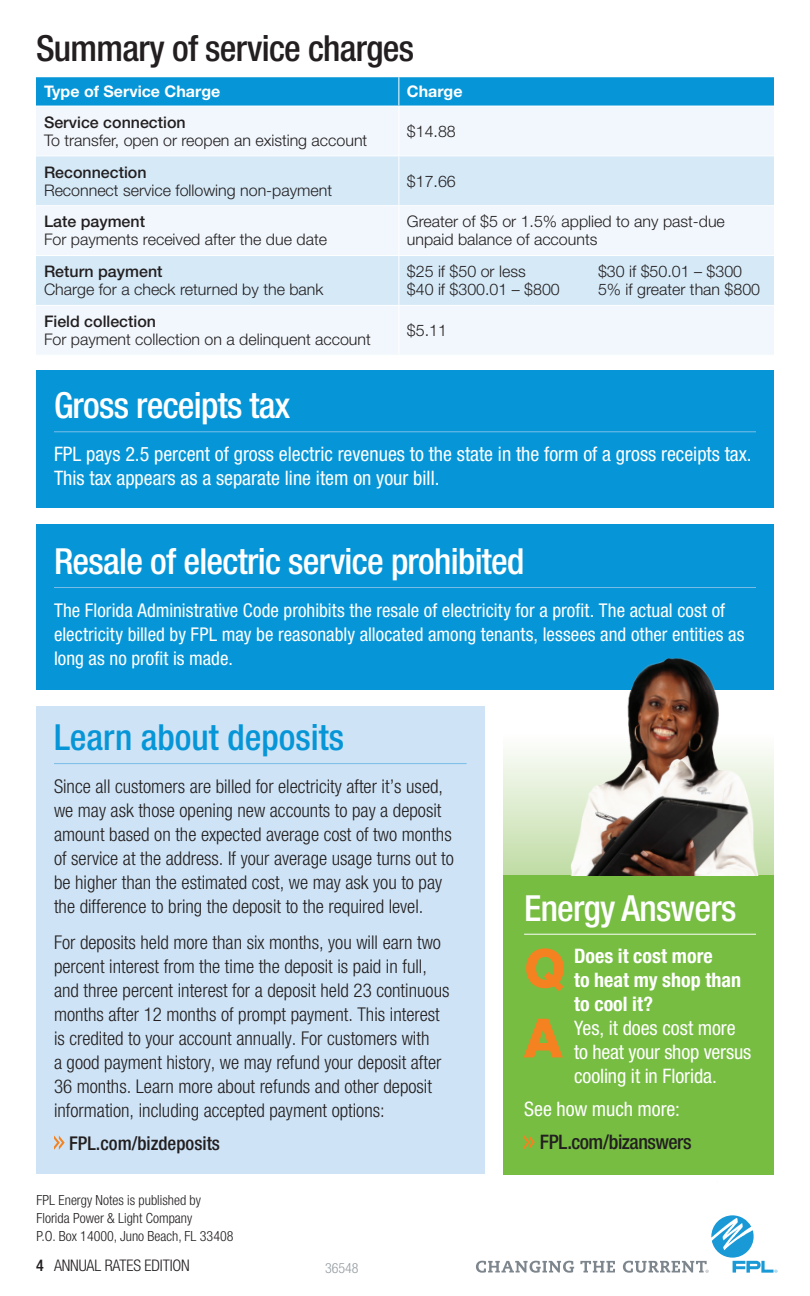
<style>
.page{position:relative;width:810px;height:1296px;background:#fff}
.page>*{position:absolute;margin:0;border:0;box-sizing:border-box;transform-origin:0 0}
.t1{font:800 54.2px "Helvetica Neue LT Std";color:#f58220}
.t2{font:800 53.6px "Helvetica Neue LT Std";color:#f58220}
.t3{font:500 condensed 36px "Helvetica Neue LT Std";letter-spacing:-.02em;color:#fff}
.t4{font:500 condensed 36px "Helvetica Neue LT Std";letter-spacing:-.02em;color:#231f20}
.t5{font:500 condensed 36px "Helvetica Neue LT Std";color:#0696d7}
.t6{font:condensed 20px/24px "Helvetica Neue LT Std";color:#fff}
.t7{font:700 condensed 20px/24px "Helvetica Neue LT Std";color:#fff}
.t8{font:500 condensed 20px "Helvetica Neue LT Std";letter-spacing:-.025em;color:#231f20}
.t9{font:300 condensed 19px/24px "Helvetica Neue LT Std";color:#231f20}
.t10{font:condensed 19px/24px "Helvetica Neue LT Std";letter-spacing:.005em;color:#fff}
.t11{font:500 condensed 19px "Helvetica Neue LT Std";color:#231f20}
.t12{font:300 16px/18px "Helvetica Neue LT Std";color:#231f20}
.t13{font:500 16px "Helvetica Neue LT Std";color:#231f20}
.t14{font:700 16px "Helvetica Neue LT Std";color:#fff}
.t15{font:300 condensed 16px "Helvetica Neue LT Std";letter-spacing:-.01em;color:#231f20}
.t16{font:300 condensed 14px/18px "Helvetica Neue LT Std";color:#231f20}
.t17{font:300 condensed 14px "Helvetica Neue LT Std";color:#959ca1}
.s1{font-weight:500}
</style>
<div class="page">
<div style="left:36px;top:370px;width:738px;height:138px;background:#0696d7"></div>
<hr style="left:54px;top:431px;width:702px;height:1px;background:#78bde8">
<div style="left:36px;top:107px;width:738px;height:248px;background:#f1f7fc"></div>
<svg style="left:36px;top:156px;width:738px;height:149px;fill:#d5e9f7"></svg>
<svg style="left:36px;top:77px;width:738px;height:29px;background:#0c98d7"></svg>
<hr style="left:398px;top:107px;width:1px;height:48px;background:#fff">
<hr style="left:36px;top:155px;width:363px;height:1px;background:#fff">
<hr style="left:399px;top:155px;width:191px;height:1px;background:#fff">
<hr style="left:398px;top:156px;width:1px;height:49px;background:#fff">
<hr style="left:590px;top:155px;width:184px;height:1px;background:#fff">
<hr style="left:36px;top:205px;width:363px;height:1px;background:#fff">
<hr style="left:399px;top:205px;width:191px;height:1px;background:#fff">
<hr style="left:398px;top:206px;width:1px;height:49px;background:#fff">
<hr style="left:590px;top:205px;width:184px;height:1px;background:#fff">
<hr style="left:36px;top:255px;width:363px;height:1px;background:#fff">
<hr style="left:399px;top:255px;width:191px;height:1px;background:#fff">
<hr style="left:398px;top:256px;width:1px;height:49px;background:#fff">
<hr style="left:590px;top:255px;width:184px;height:1px;background:#fff">
<hr style="left:36px;top:305px;width:363px;height:1px;background:#fff">
<hr style="left:399px;top:305px;width:191px;height:1px;background:#fff">
<hr style="left:398px;top:306px;width:1px;height:49px;background:#fff">
<hr style="left:590px;top:305px;width:184px;height:1px;background:#fff">
<div style="left:503px;top:734px;width:271px;height:142px;background:linear-gradient(to bottom,#fefefe,#c0dca4)"></div>
<svg style="left:476px;top:1261px;width:98px;height:12px"></svg>
<svg style="left:580px;top:1261px;width:35px;height:11px"></svg>
<svg style="left:623px;top:1215px;width:154px;height:58px"></svg>
<div style="left:36px;top:706px;width:449px;height:468px;background:#cee3f5"></div>
<hr style="left:54px;top:763px;width:413px;height:1px;background:#78bde8">
<svg style="left:54px;top:1135px;width:11px;height:15px"></svg>
<div style="left:503px;top:876px;width:271px;height:299px;background:#76bd42"></div>
<hr style="left:524px;top:934px;width:232px;height:1px;background:#fff">
<svg style="left:524px;top:1135px;width:11px;height:14px"></svg>
<div style="left:36px;top:524px;width:738px;height:165px;background:#0696d7"></div>
<hr style="left:54px;top:587px;width:702px;height:1px;background:#78bde8">
<img style="left:563px;top:658px;width:207px;height:217px">
<h3 class="t4" style="left:36px;top:27px;width:380px">Summary of service charges</h3>
<p class="t14" style="left:44px;top:82px;width:178px">Type of Service Charge</p>
<p class="t14" style="left:407px;top:82px;width:57px">Charge</p>
<p class="t13" style="left:44px;top:112px;width:143px">Service connection</p>
<p class="t12" style="left:44px;top:131px;width:325px">To transfer, open or reopen an existing account</p>
<p class="t12" style="left:407px;top:122px;width:50px">$14.88</p>
<p class="t13" style="left:44px;top:162px;width:104px">Reconnection</p>
<p class="t12" style="left:44px;top:181px;width:290px">Reconnect service following non-payment</p>
<p class="t13" style="left:44px;top:212px;width:103px">Late payment</p>
<p class="t12" style="left:44px;top:230px;width:285px">For payments received after the due date</p>
<p class="t13" style="left:44px;top:262px;width:120px">Return payment</p>
<p class="t12" style="left:44px;top:280px;width:281px">Charge for a check returned by the bank</p>
<p class="t13" style="left:44px;top:312px;width:114px">Field collection</p>
<p class="t12" style="left:44px;top:330px;width:328px">For payment collection on a delinquent account</p>
<p class="t12" style="left:407px;top:172px;width:50px">$17.66</p>
<p class="t12" style="left:407px;top:212px;width:320px">Greater of $5 or 1.5% applied to any past-due unpaid balance of accounts</p>
<p class="t12" style="left:407px;top:262px;width:154px">$25 if $50 or less<br>$40 if $300.01 – $800</p>
<p class="t12" style="left:598px;top:262px;width:164px">$30 if $50.01 – $300<br>5% if greater than $800</p>
<p class="t12" style="left:407px;top:321px;width:42px">$5.11</p>
<h3 class="t3" style="left:54px;top:384px;width:238px">Gross receipts tax</h3>
<p class="t6" style="left:54px;top:442px;width:699px">FPL pays 2.5 percent of gross electric revenues to the state in the form of a gross receipts tax.<br>This tax appears as a separate line item on your bill.</p>
<h3 class="t3" style="left:54px;top:540px;width:472px">Resale of electric service prohibited</h3>
<p class="t10" style="left:54px;top:598px;width:692px">The Florida Administrative Code prohibits the resale of electricity for a profit. The actual cost of electricity billed by FPL may be reasonably allocated among tenants, lessees and other entities as long as no profit is made.</p>
<h3 class="t5" style="left:54px;top:716px;width:292px">Learn about deposits</h3>
<p class="t9" style="left:54px;top:774px;width:401px">Since all customers are billed for electricity after it’s used, we may ask those opening new accounts to pay a deposit amount based on the expected average cost of two months of service at the address. If your average usage turns out to be higher than the estimated cost, we may ask you to pay the difference to bring the deposit to the required level.</p>
<p class="t9" style="left:54px;top:930px;width:397px">For deposits held more than six months, you will earn two percent interest from the time the deposit is paid in full, and three percent interest for a deposit held 23 continuous months after 12 months of prompt payment. This interest is credited to your account annually. For customers with<br>a good payment history, we may refund your deposit after 36 months. Learn more about refunds and other deposit information, including accepted payment options:</p>
<p class="t11" style="left:69px;top:1132px;width:152px">FPL.com/bizdeposits</p>
<p class="t16" style="left:37px;top:1191px;width:198px">FPL Energy Notes is published by<br>Florida Power &amp; Light Company<br>P.O. Box 14000, Juno Beach, FL 33408</p>
<p class="t15" style="left:36px;top:1257px;width:155px"><span class="s1">4</span> ANNUAL RATES EDITION</p>
<p class="t17" style="left:325px;top:1260px;width:35px">36548</p>
<h3 class="t3" style="left:524px;top:887px;width:214px">Energy Answers</h3>
<h2 class="t2" style="left:524px;top:936px;width:43px">Q</h2>
<p class="t7" style="left:574px;top:944px;width:169px">Does it cost more<br>to heat my shop than to cool it?</p>
<h1 class="t1" style="left:524px;top:1006px;width:40px">A</h1>
<p class="t6" style="left:574px;top:1016px;width:179px">Yes, it does cost more to heat your shop versus cooling it in Florida.</p>
<p class="t6" style="left:524px;top:1097px;width:157px">See how much more:</p>
<p class="t8" style="left:540px;top:1130px;width:153px">FPL.com/bizanswers</p>
</div>
